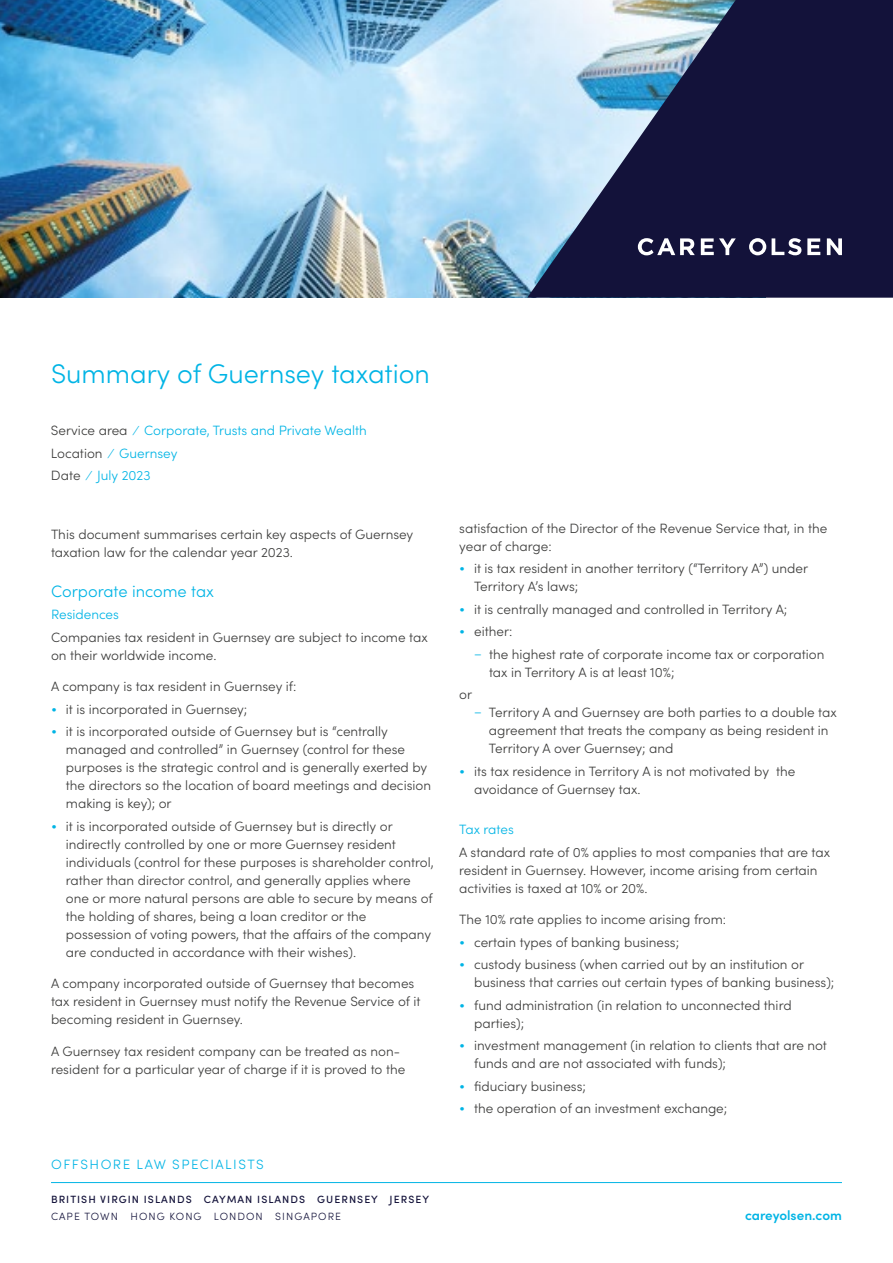
<style>
.page{position:relative;width:893px;height:1263px;background:#fff}
.page>*{position:absolute;margin:0;border:0;box-sizing:border-box;transform-origin:0 0}
.t1{font:300 27px "Sofia Pro";color:#00b4e5}
.t2{font:300 16.5px "Sofia Pro";color:#00b4e5}
.t3{font:300 13.5px/18px "Sofia Pro";color:#3c3c3b}
.t4{font:300 13.5px/22.5px "Sofia Pro";color:#00b4e5}
.t5{font:300 13.5px "Sofia Pro";letter-spacing:.11em;color:#00b4e5}
.t6{font:600 13.5px "Sofia Pro";color:#00b4e5}
.t7{font:500 10.5px "Sofia Pro";letter-spacing:.1em;color:#13123a}
.t8{font:300 10.5px "Sofia Pro";letter-spacing:.1em;color:#13123a}
.s1{color:#3c3c3b}
.s2{color:#00b4e5}
</style>
<div class="page">
<img style="left:0;top:0;width:527px;height:298px">
<hr style="left:51px;top:1182px;width:791px;height:1px;background:#00b4e5">
<svg style="left:527px;top:0;width:366px;height:298px;background:#444c6d"></svg>
<svg style="left:701px;top:238px;width:35px;height:17px"></svg>
<svg style="left:772px;top:238px;width:29px;height:17px"></svg>
<svg style="left:807px;top:238px;width:13px;height:17px"></svg>
<svg style="left:827px;top:238px;width:15px;height:17px"></svg>
<svg style="left:749px;top:238px;width:17px;height:17px"></svg>
<svg style="left:638px;top:238px;width:57px;height:17px"></svg>
<h1 class="t1" style="left:51px;top:354px;width:380px">Summary of Guernsey taxation</h1>
<p class="t4" style="left:51px;top:419px;width:317px"><span class="s1">Service area</span> ⁄ Corporate, Trusts and Private Wealth<br><span class="s1">Location</span> ⁄ Guernsey<br><span class="s1">Date</span> ⁄ July 2023</p>
<p class="t3" style="left:51px;top:525px;width:364px">This document summarises certain key aspects of Guernsey taxation law for the calendar year 2023.</p>
<p class="t2" style="left:51px;top:579px;width:164px">Corporate income tax</p>
<p class="t4" style="left:51px;top:602px;width:69px">Residences</p>
<p class="t3" style="left:51px;top:627px;width:378px">Companies tax resident in Guernsey are subject to income tax on their worldwide income.</p>
<p class="t3" style="left:51px;top:677px;width:247px">A company is tax resident in Guernsey if:</p>
<p class="t3" style="left:51px;top:699px;width:198px"><span class="s2">•</span> it is incorporated in Guernsey;</p>
<p class="t3" style="left:66px;top:722px;width:367px;text-indent:-15px"><span class="s2">•</span> it is incorporated outside of Guernsey but is “centrally managed and controlled” in Guernsey (control for these purposes is the strategic control and is generally exerted by the directors so the location of board meetings and decision making is key); or</p>
<p class="t3" style="left:66px;top:816px;width:369px;text-indent:-15px"><span class="s2">•</span> it is incorporated outside of Guernsey but is directly or indirectly controlled by one or more Guernsey resident individuals (control for these purposes is shareholder control, rather than director control, and generally applies where one or more natural persons are able to secure by means of the holding of shares, being a loan creditor or the possession of voting powers, that the affairs of the company are conducted in accordance with their wishes).</p>
<p class="t3" style="left:51px;top:974px;width:371px">A company incorporated outside of Guernsey that becomes tax resident in Guernsey must notify the Revenue Service of it becoming resident in Guernsey.</p>
<p class="t3" style="left:51px;top:1041px;width:356px">A Guernsey tax resident company can be treated as non&shy;resident for a particular year of charge if it is proved to the</p>
<p class="t3" style="left:459px;top:518px;width:370px">satisfaction of the Director of the Revenue Service that, in the year of charge:</p>
<p class="t3" style="left:474px;top:559px;width:336px;text-indent:-15px"><span class="s2">•</span> it is tax resident in another territory (“Territory A”) under<br>Territory A’s laws;</p>
<p class="t3" style="left:459px;top:599px;width:330px"><span class="s2">•</span> it is centrally managed and controlled in Territory A;</p>
<p class="t3" style="left:459px;top:622px;width:55px"><span class="s2">•</span> either:</p>
<p class="t3" style="left:489px;top:644px;width:337px;text-indent:-15px"><span class="s2">–</span> the highest rate of corporate income tax or corporation tax in Territory A is at least 10%;</p>
<p class="t3" style="left:459px;top:685px;width:14px">or</p>
<p class="t3" style="left:489px;top:703px;width:349px;text-indent:-15px"><span class="s2">–</span> Territory A and Guernsey are both parties to a double tax agreement that treats the company as being resident in<br>Territory A over Guernsey; and</p>
<p class="t3" style="left:474px;top:761px;width:323px;text-indent:-15px"><span class="s2">•</span> its tax residence in Territory A is not motivated by the avoidance of Guernsey tax.</p>
<p class="t4" style="left:459px;top:818px;width:56px">Tax rates</p>
<p class="t3" style="left:459px;top:842px;width:372px">A standard rate of 0% applies to most companies that are tax resident in Guernsey. However, income arising from certain activities is taxed at 10% or 20%.</p>
<p class="t3" style="left:459px;top:910px;width:269px">The 10% rate applies to income arising from:</p>
<p class="t3" style="left:459px;top:932px;width:221px"><span class="s2">•</span> certain types of banking business;</p>
<p class="t3" style="left:474px;top:955px;width:362px;text-indent:-15px"><span class="s2">•</span> custody business (when carried out by an institution or business that carries out certain types of banking business);</p>
<p class="t3" style="left:474px;top:995px;width:319px;text-indent:-15px"><span class="s2">•</span> fund administration (in relation to unconnected third parties);</p>
<p class="t3" style="left:474px;top:1036px;width:354px;text-indent:-15px"><span class="s2">•</span> investment management (in relation to clients that are not funds and are not associated with funds);</p>
<p class="t3" style="left:459px;top:1076px;width:128px"><span class="s2">•</span> fiduciary business;</p>
<p class="t3" style="left:459px;top:1099px;width:270px"><span class="s2">•</span> the operation of an investment exchange;</p>
<p class="t5" style="left:51px;top:1155px;width:214px">OFFSHORE LAW SPECIALISTS</p>
<p class="t7" style="left:51px;top:1191px;width:380px">BRITISH VIRGIN ISLANDS CAYMAN ISLANDS GUERNSEY JERSEY</p>
<p class="t8" style="left:51px;top:1209px;width:292px">CAPE TOWN HONG KONG LONDON SINGAPORE</p>
<p class="t6" style="left:745px;top:1205px;width:98px">careyolsen.com</p>
</div>
